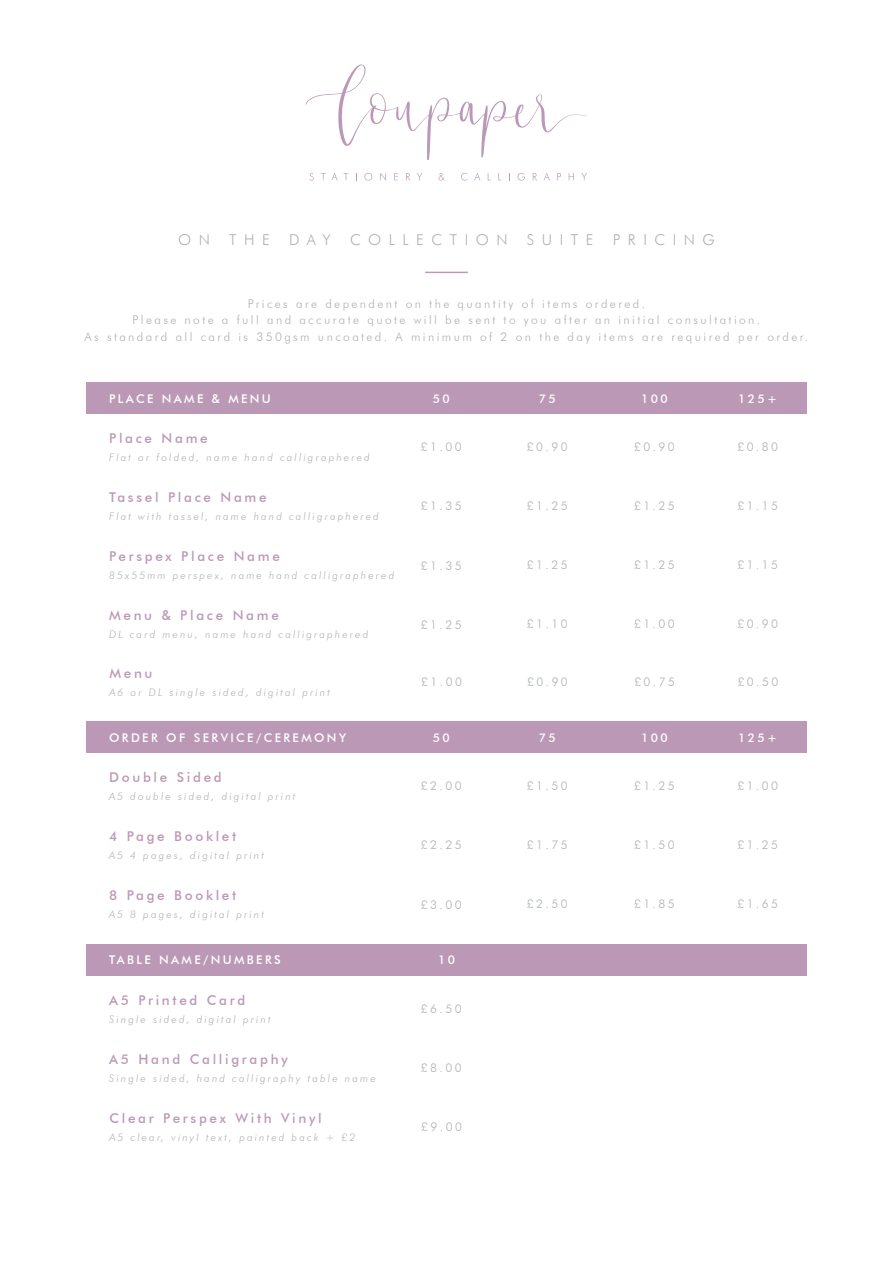
<style>
.page{position:relative;width:893px;height:1263px;background:#fff}
.page>*{position:absolute;margin:0;border:0;box-sizing:border-box;transform-origin:0 0}
.t1{font:300 15px "Futura BT";letter-spacing:.5em;color:#adb2b4}
.t2{font:500 13.5px "Futura BT";letter-spacing:.2em;color:#bb99b6}
.t3{font:300 12px/16.5px "Futura BT";letter-spacing:.2em;color:#adb2b4;text-align:center}
.t4{font:500 12px "Futura BT";letter-spacing:.2em;color:#fff}
.t5{font:italic 300 10.5px "Futura BT";letter-spacing:.2em;color:#adb2b4}
</style>
<div class="page">
<div style="left:86px;top:383px;width:721px;height:31px;background:#bb99b6"></div>
<hr style="left:425px;top:272px;width:43px;height:1px;background:#bb99b6">
<svg style="left:309px;top:173px;width:5px;height:8px"></svg>
<svg style="left:321px;top:173px;width:17px;height:7px"></svg>
<svg style="left:344px;top:173px;width:4px;height:7px"></svg>
<svg style="left:364px;top:173px;width:8px;height:8px"></svg>
<svg style="left:380px;top:173px;width:6px;height:8px"></svg>
<svg style="left:394px;top:173px;width:4px;height:7px"></svg>
<svg style="left:406px;top:173px;width:4px;height:7px"></svg>
<svg style="left:417px;top:173px;width:5px;height:7px"></svg>
<svg style="left:439px;top:173px;width:6px;height:7px"></svg>
<svg style="left:461px;top:173px;width:6px;height:8px"></svg>
<svg style="left:474px;top:173px;width:6px;height:7px"></svg>
<svg style="left:518px;top:173px;width:7px;height:8px"></svg>
<svg style="left:533px;top:173px;width:4px;height:7px"></svg>
<svg style="left:544px;top:173px;width:6px;height:7px"></svg>
<svg style="left:557px;top:173px;width:4px;height:7px"></svg>
<svg style="left:569px;top:173px;width:5px;height:7px"></svg>
<svg style="left:581px;top:173px;width:6px;height:7px"></svg>
<svg style="left:305px;top:64px;width:282px;height:96px"></svg>
<div style="left:86px;top:721px;width:721px;height:31px;background:#bb99b6"></div>
<div style="left:86px;top:944px;width:721px;height:31px;background:#bb99b6"></div>
<p class="t1" style="left:178px;top:230px;width:33px">O N</p>
<p class="t1" style="left:229px;top:230px;width:42px">THE</p>
<p class="t1" style="left:289px;top:230px;width:43px">DAY</p>
<p class="t1" style="left:350px;top:230px;width:159px">COLLECTION</p>
<p class="t1" style="left:527px;top:230px;width:68px">SUITE</p>
<p class="t1" style="left:613px;top:230px;width:103px">PRICING</p>
<p class="t3" style="left:85px;top:295px;width:725px">Prices are dependent on the quantity of items ordered.<br>Please note a full and accurate quote will be sent to you after an initial consultation.<br>As standard all card is 350gsm uncoated. A minimum of 2 on the day items are required per order.</p>
<p class="t4" style="left:109px;top:391px;width:163px">PLACE NAME &amp; MENU</p>
<p class="t2" style="left:109px;top:430px;width:100px">Place Name</p>
<p class="t5" style="left:109px;top:451px;width:262px">Flat or folded, name hand calligraphered</p>
<p class="t2" style="left:109px;top:489px;width:159px">Tassel Place Name</p>
<p class="t5" style="left:109px;top:510px;width:271px">Flat with tassel, name hand calligraphered</p>
<p class="t2" style="left:109px;top:548px;width:172px">Perspex Place Name</p>
<p class="t5" style="left:109px;top:569px;width:287px">85x55mm perspex, name hand calligraphered</p>
<p class="t2" style="left:109px;top:607px;width:171px">Menu &amp; Place Name</p>
<p class="t5" style="left:109px;top:628px;width:261px">DL card menu, name hand calligraphered</p>
<p class="t2" style="left:109px;top:665px;width:45px">Menu</p>
<p class="t5" style="left:109px;top:686px;width:222px">A6 or DL single sided, digital print</p>
<p class="t4" style="left:109px;top:730px;width:238px">ORDER OF SERVICE/CEREMONY</p>
<p class="t2" style="left:109px;top:769px;width:114px">Double Sided</p>
<p class="t5" style="left:109px;top:790px;width:188px">A5 double sided, digital print</p>
<p class="t2" style="left:109px;top:828px;width:129px">4 Page Booklet</p>
<p class="t5" style="left:109px;top:849px;width:156px">A5 4 pages, digital print</p>
<p class="t2" style="left:109px;top:887px;width:129px">8 Page Booklet</p>
<p class="t5" style="left:109px;top:908px;width:156px">A5 8 pages, digital print</p>
<p class="t4" style="left:433px;top:391px;width:18px">50</p>
<p class="t4" style="left:539px;top:391px;width:18px">75</p>
<p class="t4" style="left:641px;top:391px;width:28px">100</p>
<p class="t4" style="left:738px;top:391px;width:40px">125+</p>
<p class="t3" style="left:421px;top:439px;width:42px">£1.00</p>
<p class="t3" style="left:527px;top:439px;width:42px">£0.90</p>
<p class="t3" style="left:634px;top:438px;width:42px">£0.90</p>
<p class="t3" style="left:737px;top:438px;width:42px">£0.80</p>
<p class="t3" style="left:421px;top:497px;width:42px">£1.35</p>
<p class="t3" style="left:527px;top:497px;width:42px">£1.25</p>
<p class="t3" style="left:634px;top:497px;width:42px">£1.25</p>
<p class="t3" style="left:737px;top:497px;width:42px">£1.15</p>
<p class="t3" style="left:421px;top:557px;width:42px">£1.35</p>
<p class="t3" style="left:527px;top:556px;width:42px">£1.25</p>
<p class="t3" style="left:634px;top:556px;width:42px">£1.25</p>
<p class="t3" style="left:737px;top:556px;width:42px">£1.15</p>
<p class="t3" style="left:421px;top:616px;width:42px">£1.25</p>
<p class="t3" style="left:527px;top:615px;width:42px">£1.10</p>
<p class="t3" style="left:634px;top:615px;width:42px">£1.00</p>
<p class="t3" style="left:737px;top:615px;width:42px">£0.90</p>
<p class="t3" style="left:421px;top:673px;width:42px">£1.00</p>
<p class="t3" style="left:527px;top:673px;width:42px">£0.90</p>
<p class="t3" style="left:634px;top:673px;width:42px">£0.75</p>
<p class="t3" style="left:738px;top:673px;width:42px">£0.50</p>
<p class="t4" style="left:433px;top:730px;width:18px">50</p>
<p class="t4" style="left:539px;top:730px;width:18px">75</p>
<p class="t4" style="left:641px;top:730px;width:28px">100</p>
<p class="t4" style="left:738px;top:730px;width:40px">125+</p>
<p class="t3" style="left:421px;top:777px;width:42px">£2.00</p>
<p class="t3" style="left:527px;top:777px;width:42px">£1.50</p>
<p class="t3" style="left:634px;top:777px;width:42px">£1.25</p>
<p class="t3" style="left:737px;top:777px;width:42px">£1.00</p>
<p class="t3" style="left:421px;top:836px;width:42px">£2.25</p>
<p class="t3" style="left:527px;top:836px;width:42px">£1.75</p>
<p class="t3" style="left:634px;top:836px;width:42px">£1.50</p>
<p class="t3" style="left:737px;top:836px;width:42px">£1.25</p>
<p class="t3" style="left:421px;top:896px;width:42px">£3.00</p>
<p class="t3" style="left:527px;top:895px;width:42px">£2.50</p>
<p class="t3" style="left:634px;top:895px;width:42px">£1.85</p>
<p class="t3" style="left:737px;top:895px;width:42px">£1.65</p>
<p class="t4" style="left:109px;top:953px;width:173px">TABLE NAME/NUMBERS</p>
<p class="t4" style="left:438px;top:953px;width:18px">10</p>
<p class="t2" style="left:109px;top:992px;width:138px">A5 Printed Card</p>
<p class="t5" style="left:109px;top:1013px;width:163px">Single sided, digital print</p>
<p class="t2" style="left:109px;top:1050px;width:180px">A5 Hand Calligraphy</p>
<p class="t5" style="left:109px;top:1071px;width:268px">Single sided, hand calligraphy table name</p>
<p class="t2" style="left:109px;top:1110px;width:214px">Clear Perspex With Vinyl</p>
<p class="t5" style="left:109px;top:1131px;width:247px">A5 clear, vinyl text, painted back + £2</p>
<p class="t3" style="left:421px;top:1000px;width:42px">£6.50</p>
<p class="t3" style="left:421px;top:1059px;width:42px">£8.00</p>
<p class="t3" style="left:421px;top:1118px;width:42px">£9.00</p>
</div>
